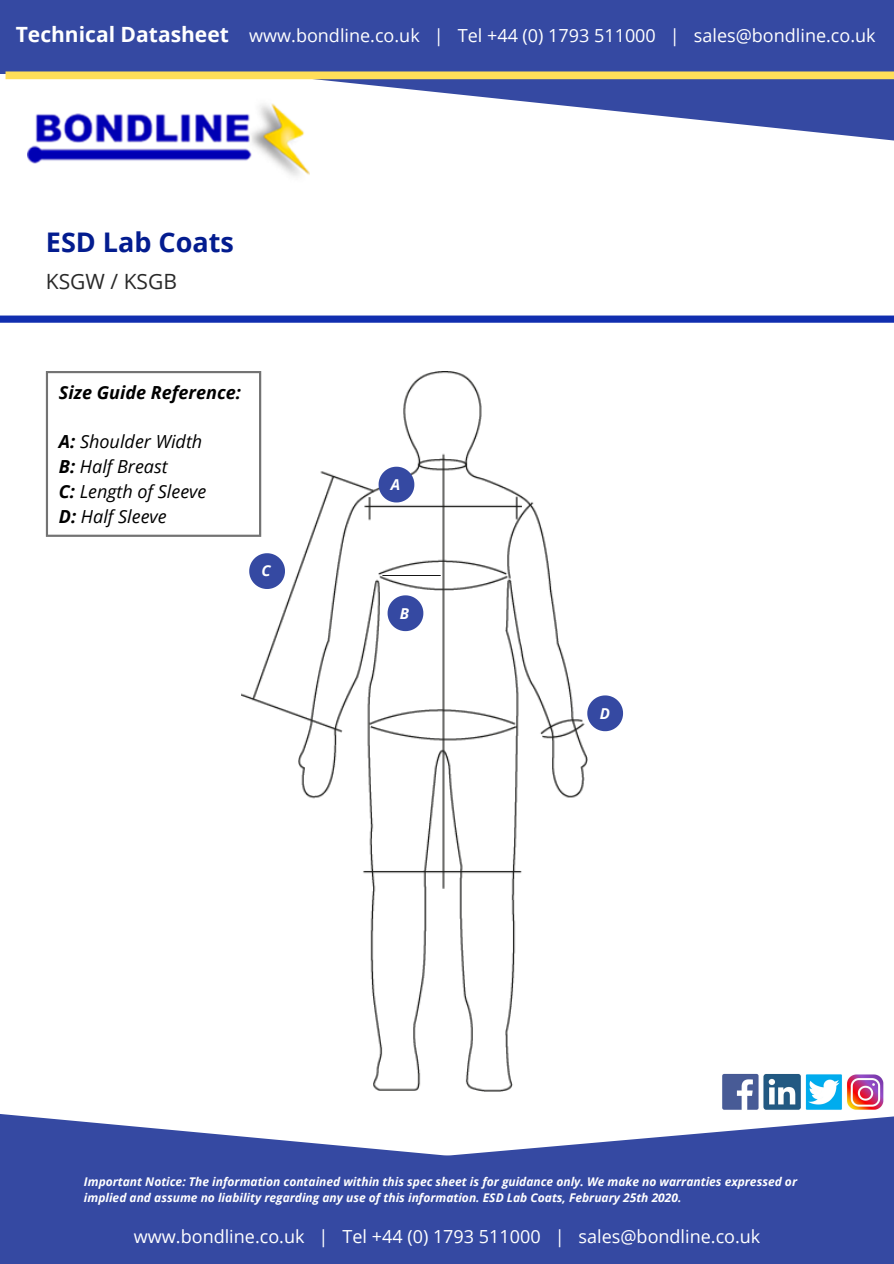
<style>
.page{position:relative;width:894px;height:1264px;background:#fff}
.page>*{position:absolute;margin:0;border:0;box-sizing:border-box;transform-origin:0 0}
.t1{font:700 27px "Open Sans";color:#031c8f}
.t2{font:21px "Open Sans";color:#292929}
.t3{font:18px "Open Sans";color:#fff}
.t4{font:italic 18px/24.8px "Open Sans";color:#000}
.t5{font:italic 700 18px "Open Sans";color:#000}
.t6{font:italic 700 15px "Open Sans";color:#fff}
.t7{font:italic 700 12px/15.8px "Open Sans";color:#fff}
.s1{font-weight:700;font-size:21px}
.s2{font-weight:700}
</style>
<div class="page">
<img style="left:241px;top:371px;width:346px;height:720px">
<div style="left:0;top:0;width:893px;height:74px;background:#3549a2"></div>
<img style="left:27px;top:141px;width:283px;height:35px">
<svg style="left:6px;top:71px;width:887px;height:70px"></svg>
<svg style="left:0;top:315px;width:893px;height:8px;background:#2842b6"></svg>
<svg style="left:0;top:1114px;width:893px;height:76px;fill:#3549a2"></svg>
<div style="left:0;top:1190px;width:893px;height:73px;background:#3549a2"></div>
<img style="left:722px;top:1073px;width:162px;height:37px">
<svg style="left:249px;top:553px;width:36px;height:36px"></svg>
<svg style="left:378px;top:466px;width:36px;height:36px"></svg>
<svg style="left:387px;top:595px;width:36px;height:36px"></svg>
<svg style="left:382px;top:575px;width:58px;height:1px"></svg>
<svg style="left:587px;top:695px;width:36px;height:36px"></svg>
<svg style="left:46px;top:371px;width:215px;height:166px"></svg>
<h3 class="t3" style="left:16px;top:23px;width:861px"><span class="s1">Technical Datasheet</span> www.bondline.co.uk | Tel +44 (0) 1793 511000 | sales@bondline.co.uk</h3>
<h1 class="t1" style="left:46px;top:223px;width:190px">ESD Lab Coats</h1>
<h2 class="t2" style="left:46px;top:267px;width:133px">KSGW / KSGB</h2>
<h3 class="t5" style="left:59px;top:379px;width:183px">Size Guide Reference:</h3>
<h3 class="t4" style="left:59px;top:429px;width:149px"><span class="s2">A:</span> Shoulder Width<br><span class="s2">B:</span> Half Breast<br><span class="s2">C:</span> Length of Sleeve<br><span class="s2">D:</span> Half Sleeve</h3>
<p class="t6" style="left:261px;top:560px;width:11px">C</p>
<p class="t6" style="left:391px;top:474px;width:11px">A</p>
<p class="t6" style="left:400px;top:602px;width:11px">B</p>
<p class="t6" style="left:599px;top:702px;width:12px">D</p>
<p class="t7" style="left:84px;top:1173px;width:714px">Important Notice: The information contained within this spec sheet is for guidance only. We make no warranties expressed or implied and assume no liability regarding any use of this information. ESD Lab Coats, February 25th 2020.</p>
<h3 class="t3" style="left:134px;top:1223px;width:627px">www.bondline.co.uk | Tel +44 (0) 1793 511000 | sales@bondline.co.uk</h3>
</div>
